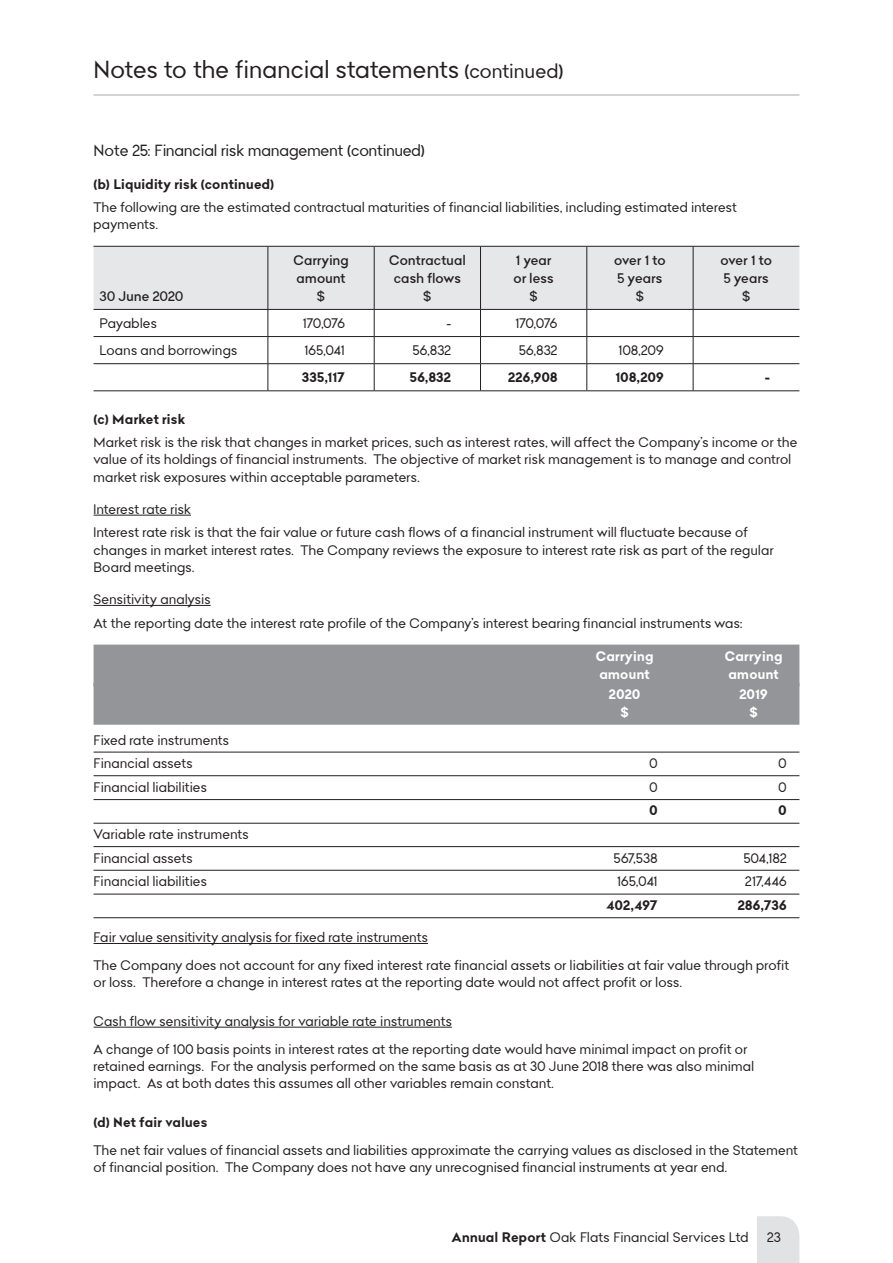
<style>
.page{position:relative;width:893px;height:1263px;background:#fff}
.page>*{position:absolute;margin:0;border:0;box-sizing:border-box;transform-origin:0 0}
.t1{font:24px "Bendigo Sans";letter-spacing:.01em;color:#231f20}
.t2{font:15.75px "Bendigo Sans";color:#231f20}
.t3{font:13.5px/17.2px "Bendigo Sans";letter-spacing:.015em;color:#231f20}
.t4{font:700 13.5px "Bendigo Sans";letter-spacing:.02em;color:#231f20}
.t5{font:500 13.5px/18px "Bendigo Sans";letter-spacing:.02em;color:#231f20;text-align:center}
.t6{font:700 13.5px "Bendigo Sans";letter-spacing:.025em;color:#fff}
.s1{font-size:19.5px}
.s2{font-weight:700}
</style>
<div class="page">
<div style="left:757px;top:1216px;width:42px;height:47px;background:#e1e2e4"></div>
<hr style="left:94px;top:515px;width:97px;height:1px;background:#231f20">
<hr style="left:94px;top:605px;width:117px;height:1px;background:#231f20">
<div style="left:94px;top:645px;width:705px;height:42px;background:#939598"></div>
<div style="left:94px;top:683px;width:705px;height:42px;background:#939598"></div>
<hr style="left:94px;top:752px;width:705px;height:1px;background:#231f20">
<hr style="left:94px;top:775px;width:705px;height:1px;background:#231f20">
<hr style="left:94px;top:799px;width:705px;height:1px;background:#231f20">
<hr style="left:94px;top:823px;width:705px;height:1px;background:#231f20">
<hr style="left:94px;top:846px;width:705px;height:1px;background:#231f20">
<hr style="left:94px;top:870px;width:705px;height:1px;background:#231f20">
<hr style="left:94px;top:894px;width:705px;height:1px;background:#231f20">
<hr style="left:94px;top:917px;width:705px;height:1px;background:#231f20">
<hr style="left:94px;top:943px;width:334px;height:1px;background:#231f20">
<hr style="left:94px;top:1027px;width:358px;height:1px;background:#231f20">
<svg style="left:94px;top:246px;width:705px;height:145px"></svg>
<hr style="left:94px;top:391px;width:174px;height:1px;background:#231f20">
<hr style="left:268px;top:391px;width:106px;height:1px;background:#231f20">
<hr style="left:374px;top:391px;width:106px;height:1px;background:#231f20">
<hr style="left:480px;top:391px;width:107px;height:1px;background:#231f20">
<hr style="left:587px;top:391px;width:106px;height:1px;background:#231f20">
<hr style="left:693px;top:391px;width:106px;height:1px;background:#231f20">
<hr style="left:94px;top:95px;width:705px;height:1px;background:#a8a9ad">
<h1 class="t1" style="left:94px;top:53px;width:471px">Notes to the financial statements <span class="s1">(continued)</span></h1>
<p class="t2" style="left:94px;top:140px;width:333px">Note 25: Financial risk management (continued)</p>
<p class="t4" style="left:94px;top:175px;width:182px">(b) Liquidity risk (continued)</p>
<p class="t3" style="left:94px;top:198px;width:645px">The following are the estimated contractual maturities of financial liabilities, including estimated interest payments.</p>
<p class="t5" style="left:100px;top:287px;width:85px">30 June 2020</p>
<p class="t5" style="left:293px;top:251px;width:57px">Carrying amount $</p>
<p class="t5" style="left:389px;top:251px;width:78px">Contractual cash flows $</p>
<p class="t5" style="left:513px;top:251px;width:42px">1 year or less $</p>
<p class="t5" style="left:614px;top:251px;width:53px">over 1 to<br>5 years $</p>
<p class="t5" style="left:720px;top:251px;width:53px">over 1 to<br>5 years $</p>
<p class="t3" style="left:100px;top:314px;width:59px">Payables</p>
<p class="t3" style="left:303px;top:314px;width:43px">170,076</p>
<p class="t3" style="left:446px;top:314px;width:6px">-</p>
<p class="t3" style="left:516px;top:314px;width:43px">170,076</p>
<p class="t3" style="left:100px;top:341px;width:139px">Loans and borrowings</p>
<p class="t3" style="left:305px;top:341px;width:42px">165,041</p>
<p class="t3" style="left:413px;top:341px;width:40px">56,832</p>
<p class="t3" style="left:519px;top:341px;width:40px">56,832</p>
<p class="t3" style="left:618px;top:341px;width:47px">108,209</p>
<p class="t4" style="left:302px;top:369px;width:44px">335,117</p>
<p class="t4" style="left:410px;top:369px;width:43px">56,832</p>
<p class="t4" style="left:508px;top:369px;width:51px">226,908</p>
<p class="t4" style="left:615px;top:369px;width:50px">108,209</p>
<p class="t4" style="left:765px;top:369px;width:7px">-</p>
<p class="t4" style="left:94px;top:410px;width:93px">(c) Market risk</p>
<p class="t3" style="left:94px;top:433px;width:705px">Market risk is the risk that changes in market prices, such as interest rates, will affect the Company’s income or the value of its holdings of financial instruments. The objective of market risk management is to manage and control market risk exposures within acceptable parameters.</p>
<p class="t3" style="left:94px;top:497px;width:656px;line-height:23.7px">Interest rate risk<br>Interest rate risk is that the fair value or future cash flows of a financial instrument will fluctuate because of</p>
<p class="t3" style="left:94px;top:541px;width:681px">changes in market interest rates. The Company reviews the exposure to interest rate risk as part of the regular<br>Board meetings.</p>
<p class="t3" style="left:94px;top:587px;width:650px;line-height:23.7px">Sensitivity analysis<br>At the reporting date the interest rate profile of the Company’s interest bearing financial instruments was:</p>
<p class="t6" style="left:596px;top:647px;width:59px">Carrying</p>
<p class="t6" style="left:725px;top:647px;width:59px">Carrying</p>
<p class="t6" style="left:599px;top:665px;width:52px">amount</p>
<p class="t6" style="left:728px;top:665px;width:52px">amount</p>
<p class="t6" style="left:609px;top:685px;width:33px">2020</p>
<p class="t6" style="left:739px;top:685px;width:30px">2019</p>
<p class="t6" style="left:620px;top:703px;width:10px">$</p>
<p class="t6" style="left:749px;top:703px;width:10px">$</p>
<p class="t3" style="left:94px;top:728px;width:137px;line-height:23.7px">Fixed rate instruments<br>Financial assets</p>
<p class="t3" style="left:649px;top:754px;width:10px">0</p>
<p class="t3" style="left:778px;top:754px;width:10px">0</p>
<p class="t3" style="left:94px;top:778px;width:115px">Financial liabilities</p>
<p class="t3" style="left:649px;top:778px;width:10px">0</p>
<p class="t3" style="left:778px;top:778px;width:10px">0</p>
<p class="t4" style="left:650px;top:802px;width:10px">0</p>
<p class="t4" style="left:779px;top:802px;width:10px">0</p>
<p class="t3" style="left:94px;top:822px;width:157px;line-height:23.7px">Variable rate instruments<br>Financial assets</p>
<p class="t3" style="left:614px;top:849px;width:45px">567,538</p>
<p class="t3" style="left:744px;top:849px;width:44px">504,182</p>
<p class="t3" style="left:93px;top:872px;width:115px">Financial liabilities</p>
<p class="t3" style="left:617px;top:872px;width:42px">165,041</p>
<p class="t3" style="left:745px;top:872px;width:43px">217,446</p>
<p class="t4" style="left:607px;top:897px;width:52px">402,497</p>
<p class="t4" style="left:738px;top:897px;width:50px">286,736</p>
<p class="t3" style="left:93px;top:923px;width:697px;line-height:27.9px">Fair value sensitivity analysis for fixed rate instruments<br>The Company does not account for any fixed interest rate financial assets or liabilities at fair value through profit</p>
<p class="t3" style="left:93px;top:973px;width:590px">or loss. Therefore a change in interest rates at the reporting date would not affect profit or loss.</p>
<p class="t3" style="left:93px;top:1007px;width:655px;line-height:27.9px">Cash flow sensitivity analysis for variable rate instruments<br>A change of 100 basis points in interest rates at the reporting date would have minimal impact on profit or</p>
<p class="t3" style="left:93px;top:1057px;width:662px">retained earnings. For the analysis performed on the same basis as at 30 June 2018 there was also minimal impact. As at both dates this assumes all other variables remain constant.</p>
<p class="t4" style="left:93px;top:1113px;width:115px">(d) Net fair values</p>
<p class="t3" style="left:93px;top:1141px;width:706px">The net fair values of financial assets and liabilities approximate the carrying values as disclosed in the Statement of financial position. The Company does not have any unrecognised financial instruments at year end.</p>
<p class="t3" style="left:451px;top:1228px;width:298px"><span class="s2">Annual Report</span> Oak Flats Financial Services Ltd</p>
<p class="t3" style="left:767px;top:1228px;width:15px">23</p>
</div>
